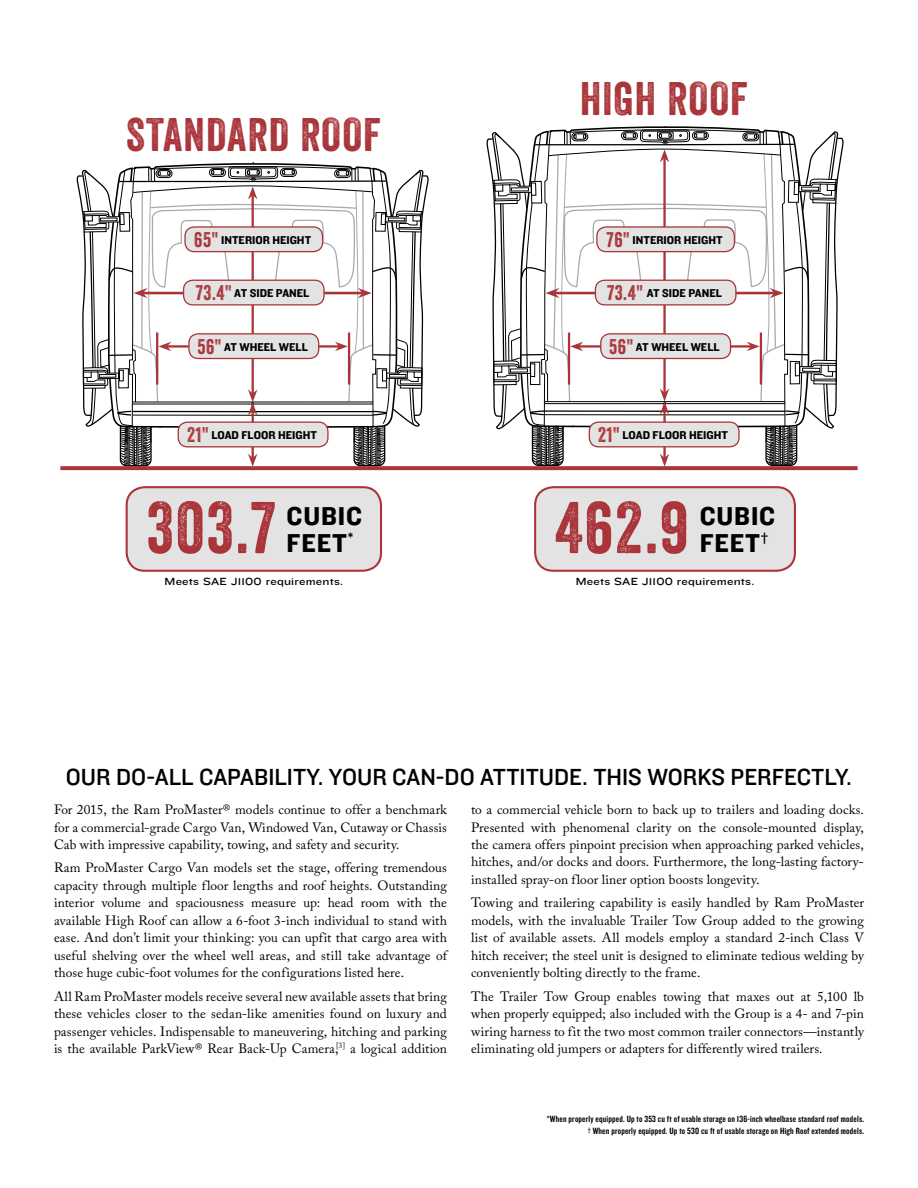
<style>
.page{position:relative;width:918px;height:1188px;background:#fff}
.page>*{position:absolute;margin:0;border:0;box-sizing:border-box;transform-origin:0 0}
.t1{font:70.65px "Veneer";letter-spacing:.025em;color:#a93439}
.t2{font:45.6px "Veneer";letter-spacing:.025em;color:#a93439}
.t3{font:26.85px/27px "Knockout HTF51 Middleweight";letter-spacing:.03em;color:#000}
.t4{font:24.15px "Knockout HTF31 Junior Middlewt";color:#000}
.t5{font:13.35px/17.4px "Adobe Caslon Pro";letter-spacing:.005em;color:#000;text-align:justify}
.t6{font:11.85px "Knockout HTF51 Middleweight";color:#000}
.t7{font:10.8px "Knockout HTF33 Junior Heviwt";letter-spacing:.02em;color:#000}
.t8{font:9.45px/12.1px "Knockout HTF49 Liteweight";letter-spacing:.02em;color:#000;text-align:right}
.s1{font-family:"Veneer";font-size:20.55px;color:#a93439}
.s2{font-size:8.1px}
</style>
<div class="page">
<svg style="left:77px;top:163px;width:352px;height:303px"></svg>
<svg style="left:486px;top:127px;width:358px;height:339px"></svg>
<hr style="left:568px;top:333px;width:2px;height:52px;background:#a93439">
<hr style="left:760px;top:333px;width:2px;height:52px;background:#a93439">
<svg style="left:60px;top:466px;width:798px;height:4px;background:#ac3c41"></svg>
<div style="left:185px;top:227px;width:138px;height:25px;background:#e3e3e3;border-radius:9px"></div>
<div style="left:184px;top:226px;width:139px;height:26px;border:1px solid #a93439;border-radius:9px"></div>
<div style="left:597px;top:227px;width:137px;height:25px;background:#e3e3e3;border-radius:9px"></div>
<div style="left:596px;top:226px;width:139px;height:26px;border:1px solid #a93439;border-radius:9px"></div>
<div style="left:184px;top:280px;width:140px;height:25px;background:#e3e3e3;border-radius:9px"></div>
<div style="left:183px;top:280px;width:142px;height:26px;border:1px solid #a93439;border-radius:9px"></div>
<div style="left:595px;top:280px;width:141px;height:25px;background:#e3e3e3;border-radius:9px"></div>
<div style="left:595px;top:280px;width:142px;height:26px;border:1px solid #a93439;border-radius:9px"></div>
<div style="left:189px;top:334px;width:130px;height:24px;background:#e3e3e3;border-radius:9px"></div>
<div style="left:188px;top:333px;width:131px;height:26px;border:1px solid #a93439;border-radius:9px"></div>
<div style="left:601px;top:334px;width:130px;height:24px;background:#e3e3e3;border-radius:9px"></div>
<div style="left:600px;top:333px;width:131px;height:26px;border:1px solid #a93439;border-radius:9px"></div>
<div style="left:127px;top:487px;width:254px;height:84px;background:#e3e3e3;border-radius:18px"></div>
<div style="left:126px;top:486px;width:256px;height:86px;border:2px solid #a93439;border-radius:18px"></div>
<div style="left:535px;top:487px;width:260px;height:84px;background:#e3e3e3;border-radius:18px"></div>
<div style="left:534px;top:486px;width:262px;height:86px;border:2px solid #a93439;border-radius:18px"></div>
<div style="left:178px;top:422px;width:150px;height:25px;background:#e3e3e3;border-radius:9px"></div>
<div style="left:178px;top:422px;width:151px;height:25px;border:1px solid #a93439;border-radius:9px"></div>
<div style="left:589px;top:422px;width:150px;height:25px;background:#e3e3e3;border-radius:9px"></div>
<div style="left:589px;top:422px;width:151px;height:25px;border:1px solid #a93439;border-radius:9px"></div>
<h2 class="t2" style="left:126px;top:107px;width:257px">STANDARD ROOF</h2>
<h2 class="t2" style="left:580px;top:71px;width:170px">HIGH ROOF</h2>
<p class="t6" style="left:194px;top:234px;width:118px"><span class="s1">65"</span> INTERIOR HEIGHT</p>
<p class="t6" style="left:607px;top:234px;width:117px"><span class="s1">76"</span> INTERIOR HEIGHT</p>
<p class="t6" style="left:196px;top:287px;width:115px"><span class="s1">73.4"</span> AT SIDE PANEL</p>
<p class="t6" style="left:607px;top:287px;width:116px"><span class="s1">73.4"</span> AT SIDE PANEL</p>
<p class="t6" style="left:197px;top:341px;width:112px"><span class="s1">56"</span> AT WHEEL WELL</p>
<p class="t6" style="left:609px;top:341px;width:112px"><span class="s1">56"</span> AT WHEEL WELL</p>
<p class="t6" style="left:187px;top:429px;width:131px"><span class="s1">21"</span> LOAD FLOOR HEIGHT</p>
<p class="t6" style="left:598px;top:429px;width:131px"><span class="s1">21"</span> LOAD FLOOR HEIGHT</p>
<h1 class="t1" style="left:146px;top:485px;width:131px">303.7</h1>
<h1 class="t1" style="left:555px;top:485px;width:135px">462.9</h1>
<h3 class="t3" style="left:287px;top:503px;width:77px">CUBIC<br>FEET<sup>*</sup></h3>
<h3 class="t3" style="left:700px;top:503px;width:77px">CUBIC<br>FEET<sup>†</sup></h3>
<p class="t7" style="left:165px;top:576px;width:180px">Meets SAE J1100 requirements.</p>
<p class="t7" style="left:576px;top:576px;width:180px">Meets SAE J1100 requirements.</p>
<h3 class="t4" style="left:66px;top:764px;width:788px">OUR DO-ALL CAPABILITY. YOUR CAN-DO ATTITUDE. THIS WORKS PERFECTLY.</h3>
<p class="t5" style="left:54px;top:801px;width:394px">For 2015, the Ram ProMaster® models continue to offer a benchmark for a commercial-grade Cargo Van, Windowed Van, Cutaway or Chassis Cab with impressive capability, towing, and safety and security.</p>
<p class="t5" style="left:54px;top:859px;width:394px">Ram ProMaster Cargo Van models set the stage, offering tremendous capacity through multiple floor lengths and roof heights. Outstanding interior volume and spaciousness measure up: head room with the available High Roof can allow a 6-foot 3-inch individual to stand with ease. And don’t limit your thinking: you can upfit that cargo area with useful shelving over the wheel well areas, and still take advantage of those huge cubic-foot volumes for the configurations listed here.</p>
<p class="t5" style="left:54px;top:987px;width:394px">All Ram ProMaster models receive several new available assets that bring these vehicles closer to the sedan-like amenities found on luxury and passenger vehicles. Indispensable to maneuvering, hitching and parking is the available ParkView® Rear Back-Up Camera,<sup>[3]</sup> a logical addition</p>
<p class="t5" style="left:471px;top:801px;width:394px">to a commercial vehicle born to back up to trailers and loading docks.<br>Presented with phenomenal clarity on the console-mounted display, the camera offers pinpoint precision when approaching parked vehicles, hitches, and/or docks and doors. Furthermore, the long-lasting factory&shy;installed spray-on floor liner option boosts longevity.</p>
<p class="t5" style="left:471px;top:894px;width:394px">Towing and trailering capability is easily handled by Ram ProMaster models, with the invaluable Trailer Tow Group added to the growing list of available assets. All models employ a standard 2-inch Class V hitch receiver; the steel unit is designed to eliminate tedious welding by conveniently bolting directly to the frame.</p>
<p class="t5" style="left:471px;top:987px;width:394px">The Trailer Tow Group enables towing that maxes out at 5,100 lb when properly equipped; also included with the Group is a 4- and 7-pin wiring harness to fit the two most common trailer connectors—instantly eliminating old jumpers or adapters for differently wired trailers.</p>
<p class="t8" style="left:547px;top:1113px;width:319px">*When properly equipped. Up to 353 cu ft of usable storage on 136-inch wheelbase standard roof models. <span class="s2">†</span> When properly equipped. Up to 530 cu ft of usable storage on High Roof extended models.</p>
</div>
